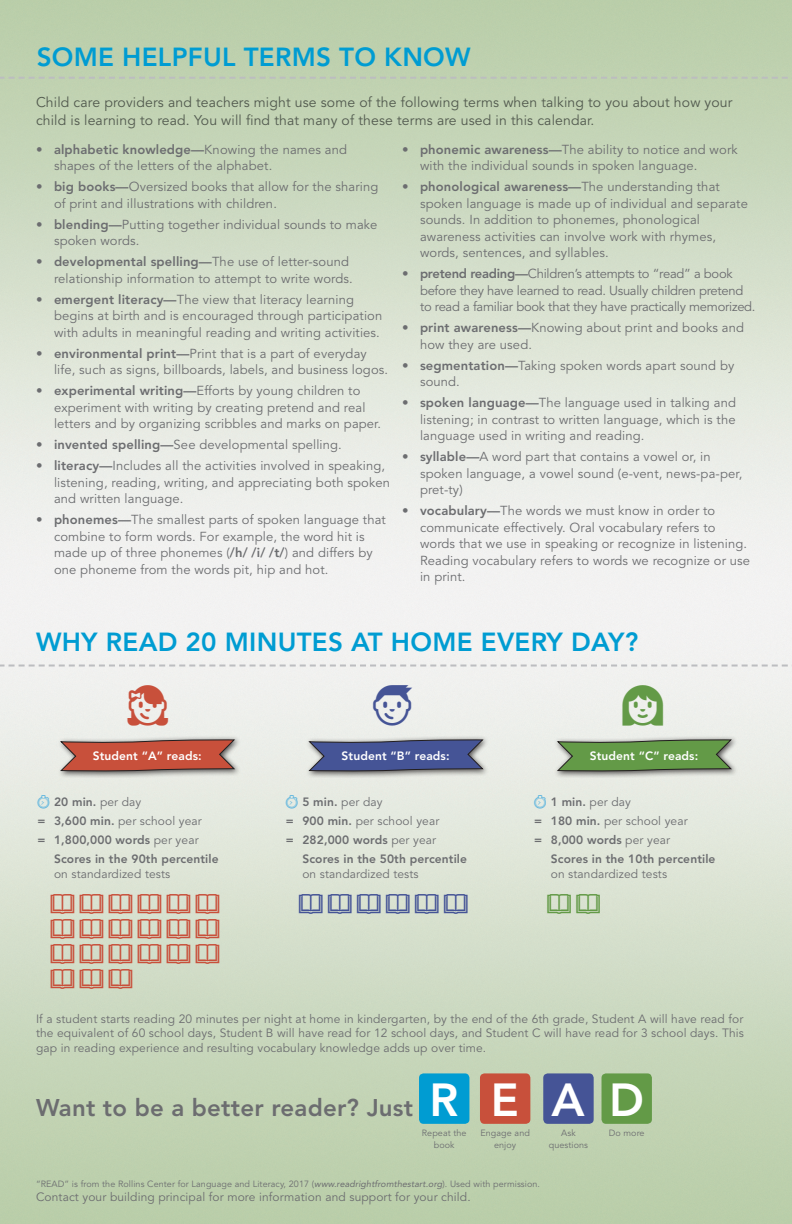
<style>
.page{position:relative;width:792px;height:1224px;background:#fff}
.page>*{position:absolute;margin:0;border:0;box-sizing:border-box;transform-origin:0 0}
.s3-p{font:800 46px "Avenir LT Std";color:#fff}
.s3-h1{font:800 26px "Avenir LT Std";letter-spacing:.01em;color:#009cd2}
.s3-p-2{font:800 24px "Avenir LT Std";letter-spacing:.01em;color:#6c6d70}
.t1{font:14px/18px "Avenir LT Std";letter-spacing:.01em;color:#6c6d70}
.s4-ul{font:13px/16.5px "Avenir LT Std";letter-spacing:.01em;color:#6c6d70}
.s4-ul-2{font:13px/16.5px "Avenir LT Std";letter-spacing:-.02em;color:#6c6d70}
.s5-p{font:12px/14.4px "Avenir LT Std";letter-spacing:.01em;color:#6c6d70;text-align:justify}
.s5-p-2{font:800 12px/14.4px "Avenir LT Std";letter-spacing:.01em;color:#6c6d70}
.s3-p-3{font:12px "Avenir LT Std";letter-spacing:.01em;color:#6c6d70}
.s5-p_white{font:800 12px "Avenir LT Std";letter-spacing:.01em;color:#fff}
.s3-p-4{font:9px/12px "Avenir LT Std";letter-spacing:.01em;color:#6c6d70;text-align:center}
.s1{font-weight:800}
.s2{color:#59b3de}
.s3{font-weight:400}
.s4{font-style:italic}
</style>
<div class="page">
<svg style="left:0;top:77px;width:792px;height:2px;background:#bdc6b8"></svg>
<svg style="left:0;top:665px;width:792px;height:2px"></svg>
<div style="left:57px;top:735px;width:184px;height:43px;background:#231f20;opacity:.75"></div>
<svg style="left:60px;top:738px;width:175px;height:35px;background:#b96454"></svg>
<div style="left:305px;top:735px;width:184px;height:43px;background:#231f20;opacity:.75"></div>
<svg style="left:308px;top:738px;width:175px;height:35px;background:#5d6795"></svg>
<div style="left:554px;top:735px;width:184px;height:43px;background:#231f20;opacity:.75"></div>
<svg style="left:557px;top:738px;width:175px;height:35px;background:#71985d"></svg>
<div style="left:419px;top:1073px;width:50px;height:51px;background:#009cd2;border-radius:4px"></div>
<div style="left:480px;top:1073px;width:50px;height:51px;background:#c8503b;border-radius:4px"></div>
<div style="left:543px;top:1073px;width:51px;height:51px;background:#455496;border-radius:4px"></div>
<div style="left:602px;top:1073px;width:50px;height:51px;background:#639a47;border-radius:4px"></div>
<div style="left:128px;top:685px;width:40px;height:41px;background:#eef0ed"></div>
<div style="left:373px;top:685px;width:54px;height:40px;background:#eff0ed"></div>
<div style="left:623px;top:685px;width:40px;height:40px;background:#eff0ed"></div>
<div style="left:138px;top:894px;width:23px;height:70px;background:#d6dfcd"></div>
<div style="left:167px;top:894px;width:23px;height:70px;background:#d6e0cd"></div>
<div style="left:196px;top:894px;width:23px;height:70px;background:#d6e0cd"></div>
<div style="left:51px;top:894px;width:23px;height:95px;background:#d4decb"></div>
<div style="left:80px;top:894px;width:23px;height:95px;background:#d4dfcb"></div>
<div style="left:109px;top:894px;width:23px;height:95px;background:#d4dfcb"></div>
<div style="left:299px;top:894px;width:169px;height:20px;background:#dae2d1"></div>
<svg style="left:547px;top:894px;width:53px;height:20px"></svg>
<h1 class="s3-h1" style="left:37px;top:41px;width:435px">SOME HELPFUL TERMS TO KNOW</h1>
<p class="t1" style="left:36px;top:93px;width:698px">Child care providers and teachers might use some of the following terms when talking to you about how your child is learning to read. You will find that many of these terms are used in this calendar.</p>
<p class="s4-ul" style="left:54px;top:141px;width:295px;text-indent:-18px"><span class="s1">• alphabetic knowledge—</span>Knowing the names and shapes of the letters of the alphabet.</p>
<p class="s4-ul" style="left:54px;top:179px;width:326px;text-indent:-18px"><span class="s1">• big books—</span>Oversized books that allow for the sharing of print and illustrations with children.</p>
<p class="s4-ul" style="left:54px;top:216px;width:325px;text-indent:-18px"><span class="s1">• blending—</span>Putting together individual sounds to make spoken words.</p>
<p class="s4-ul" style="left:36px;top:254px;width:318px;text-align:right"><span class="s1">• developmental spelling—</span>The use of letter-sound relationship information to attempt to write words.</p>
<p class="s4-ul" style="left:54px;top:291px;width:330px;text-indent:-18px"><span class="s1">• emergent literacy—</span>The view that literacy learning begins at birth and is encouraged through participation with adults in meaningful reading and writing activities.</p>
<p class="s4-ul" style="left:54px;top:345px;width:336px;text-indent:-18px"><span class="s1">• environmental print—</span>Print that is a part of everyday life, such as signs, billboards, labels, and business logos.</p>
<p class="s4-ul" style="left:54px;top:383px;width:329px;text-indent:-18px"><span class="s1">• experimental writing—</span>Efforts by young children to experiment with writing by creating pretend and real letters and by organizing scribbles and marks on paper.</p>
<p class="s4-ul" style="left:36px;top:437px;width:307px"><span class="s1">• invented spelling—</span>See developmental spelling.</p>
<p class="s4-ul" style="left:54px;top:458px;width:337px;text-indent:-18px"><span class="s1">• literacy—</span>Includes all the activities involved in speaking, listening, reading, writing, and appreciating both spoken and written language.</p>
<p class="s4-ul" style="left:54px;top:512px;width:333px;text-indent:-18px"><span class="s1">• phonemes—</span>The smallest parts of spoken language that combine to form words. For example, the word hit is made up of three phonemes (<span class="s1">/h/ /i/ /t/</span>) and differs by one phoneme from the words pit, hip and hot.</p>
<p class="s4-ul" style="left:420px;top:141px;width:319px;text-indent:-18px"><span class="s1">• phonemic awareness—</span>The ability to notice and work with the individual sounds in spoken language.</p>
<p class="s4-ul" style="left:420px;top:179px;width:329px;text-indent:-18px"><span class="s1">• phonological awareness—</span>The understanding that spoken language is made up of individual and separate sounds. In addition to phonemes, phonological awareness activities can involve work with rhymes, words, sentences, and syllables.</p>
<p class="s4-ul-2" style="left:420px;top:266px;width:337px;text-indent:-18px"><span class="s1">• pretend reading—</span>Children’s attempts to “read” a book before they have learned to read. Usually children pretend to read a familiar book that they have practically memorized.</p>
<p class="s4-ul" style="left:420px;top:320px;width:326px;text-indent:-18px"><span class="s1">• print awareness—</span>Knowing about print and books and how they are used.</p>
<p class="s4-ul" style="left:420px;top:357px;width:316px;text-indent:-18px"><span class="s1">• segmentation—</span>Taking spoken words apart sound by sound.</p>
<p class="s4-ul" style="left:420px;top:395px;width:317px;text-align:justify;text-indent:-18px"><span class="s1">• spoken language—</span>The language used in talking and listening; in contrast to written language, which is the language used in writing and reading.</p>
<p class="s4-ul" style="left:420px;top:449px;width:324px;text-indent:-18px"><span class="s1">• syllable—</span>A word part that contains a vowel or, in spoken language, a vowel sound (e-vent, news-pa-per, pret-ty)</p>
<p class="s4-ul" style="left:420px;top:503px;width:332px;text-indent:-18px"><span class="s1">• vocabulary—</span>The words we must know in order to communicate effectively. Oral vocabulary refers to words that we use in speaking or recognize in listening.<br>Reading vocabulary refers to words we recognize or use in print.</p>
<h1 class="s3-h1" style="left:36px;top:626px;width:604px">WHY READ 20 MINUTES AT HOME EVERY DAY?</h1>
<p class="s5-p_white" style="left:93px;top:749px;width:110px">Student “A” reads:</p>
<p class="s5-p-2" style="left:36px;top:795px;width:107px"><span class="s2">⏱</span> 20 min. <span class="s3">per day</span></p>
<p class="s5-p" style="left:37px;top:814px;width:166px"><span class="s1">= 3,600 min.</span> per school year</p>
<p class="s5-p-2" style="left:37px;top:833px;width:163px">= 1,800,000 words <span class="s3">per year</span></p>
<p class="s5-p-2" style="left:54px;top:852px;width:166px">Scores in the 90th percentile <span class="s3">on standardized tests</span></p>
<p class="s5-p_white" style="left:342px;top:749px;width:110px">Student “B” reads:</p>
<p class="s5-p" style="left:284px;top:796px;width:100px"><span class="s2">⏱</span> <span class="s1">5 min.</span> per day</p>
<p class="s5-p" style="left:286px;top:814px;width:155px"><span class="s1">= 900 min.</span> per school year</p>
<p class="s5-p-2" style="left:286px;top:833px;width:152px">= 282,000 words <span class="s3">per year</span></p>
<p class="s5-p-2" style="left:302px;top:852px;width:166px">Scores in the 50th percentile <span class="s3">on standardized tests</span></p>
<p class="s5-p_white" style="left:590px;top:749px;width:110px">Student “C” reads:</p>
<p class="s5-p" style="left:533px;top:796px;width:100px"><span class="s2">⏱</span> <span class="s1">1 min.</span> per day</p>
<p class="s5-p" style="left:534px;top:814px;width:155px"><span class="s1">= 180 min.</span> per school year</p>
<p class="s5-p-2" style="left:534px;top:833px;width:137px">= 8,000 words <span class="s3">per year</span></p>
<p class="s5-p-2" style="left:551px;top:852px;width:166px">Scores in the 10th percentile <span class="s3">on standardized tests</span></p>
<p class="s5-p" style="left:36px;top:1012px;width:709px">If a student starts reading 20 minutes per night at home in kindergarten, by the end of the 6th grade, Student A will have read for the equivalent of 60 school days, Student B will have read for 12 school days, and Student C will have read for 3 school days. This gap in reading experience and resulting vocabulary knowledge adds up over time.</p>
<p class="s3-p-2" style="left:36px;top:1094px;width:379px">Want to be a better reader? Just</p>
<p class="s3-p" style="left:430px;top:1073px;width:30px">R</p>
<p class="s3-p-4" style="left:422px;top:1128px;width:46px">Repeat the book</p>
<p class="s3-p" style="left:491px;top:1073px;width:30px">E</p>
<p class="s3-p-4" style="left:480px;top:1128px;width:51px">Engage and enjoy</p>
<p class="s3-p" style="left:552px;top:1073px;width:35px">A</p>
<p class="s3-p-4" style="left:549px;top:1128px;width:41px">Ask questions</p>
<p class="s3-p-4" style="left:36px;top:1178px;width:506px">“READ” is from the Rollins Center for Language and Literacy, 2017 (<span class="s4">www.readrightfromthestart.org</span>). Used with permission.</p>
<p class="s3-p-3" style="left:36px;top:1190px;width:436px">Contact your building principal for more information and support for your child.</p>
<p class="s3-p" style="left:609px;top:1073px;width:36px">D</p>
<p class="s3-p-4" style="left:609px;top:1128px;width:37px">Do more</p>
</div>
